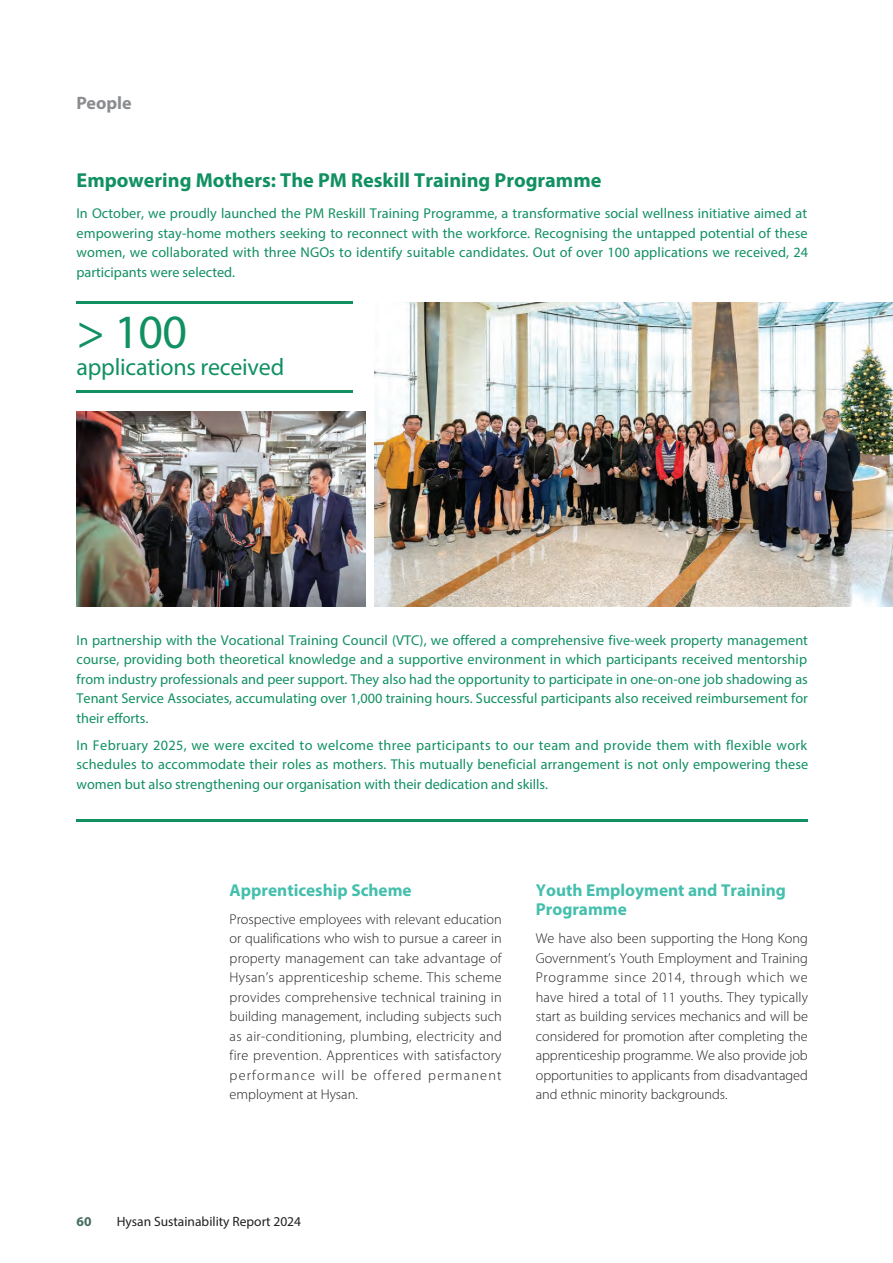
<style>
.page{position:relative;width:893px;height:1263px;background:#fff}
.page>*{position:absolute;margin:0;border:0;box-sizing:border-box;transform-origin:0 0}
._00_txt{font:48px "Myriad Pro";color:#119062}
._00_txt-2{font:24px "Myriad Pro";letter-spacing:-.01em;color:#119062}
._07_Sidebar_Title{font:700 20.25px "Myriad Pro";color:#119062}
.t1{font:700 18px "Myriad Pro";color:#8a8c8f}
._02_H2{font:700 17.25px/19.5px "Myriad Pro";color:#45bfad}
._00_txt-3{font:14.25px/19.5px "Myriad Pro";color:#119062;text-align:justify}
._00_txt-4{font:300 14.25px/19.5px "Myriad Pro";color:#231f20;text-align:justify}
.t2{font:13.5px "Myriad Pro";color:#231f20}
.t3{font:700 13.5px "Myriad Pro";color:#456c5e}
</style>
<div class="page">
<hr style="left:77px;top:820px;width:731px;height:2px;background:#119062">
<img style="left:77px;top:411px;width:289px;height:195px">
<img style="left:374px;top:302px;width:519px;height:304px">
<hr style="left:77px;top:301px;width:276px;height:3px;background:#119062">
<hr style="left:77px;top:390px;width:276px;height:3px;background:#119062">
<p class="t1" style="left:77px;top:91px;width:57px">People</p>
<p class="_07_Sidebar_Title" style="left:77px;top:167px;width:526px">Empowering Mothers: The PM Reskill Training Programme</p>
<p class="_00_txt-3" style="left:77px;top:203px;width:733px">In October, we proudly launched the PM Reskill Training Programme, a transformative social wellness initiative aimed at empowering stay-home mothers seeking to reconnect with the workforce. Recognising the untapped potential of these women, we collaborated with three NGOs to identify suitable candidates. Out of over 100 applications we received, 24 participants were selected.</p>
<p class="_00_txt" style="left:77px;top:302px;width:112px">&gt; 100</p>
<p class="_00_txt-2" style="left:77px;top:352px;width:209px">applications received</p>
<p class="_00_txt-3" style="left:77px;top:630px;width:733px">In partnership with the Vocational Training Council (VTC), we offered a comprehensive five-week property management course, providing both theoretical knowledge and a supportive environment in which participants received mentorship from industry professionals and peer support. They also had the opportunity to participate in one-on-one job shadowing as Tenant Service Associates, accumulating over 1,000 training hours. Successful participants also received reimbursement for their efforts.</p>
<p class="_00_txt-3" style="left:77px;top:735px;width:733px">In February 2025, we were excited to welcome three participants to our team and provide them with flexible work schedules to accommodate their roles as mothers. This mutually beneficial arrangement is not only empowering these women but also strengthening our organisation with their dedication and skills.</p>
<p class="_02_H2" style="left:230px;top:880px;width:184px">Apprenticeship Scheme</p>
<p class="_00_txt-4" style="left:230px;top:909px;width:274px">Prospective employees with relevant education or qualifications who wish to pursue a career in property management can take advantage of Hysan’s apprenticeship scheme. This scheme provides comprehensive technical training in building management, including subjects such as air-conditioning, plumbing, electricity and fire prevention. Apprentices with satisfactory performance will be offered permanent employment at Hysan.</p>
<p class="_02_H2" style="left:536px;top:880px;width:252px">Youth Employment and Training<br>Programme</p>
<p class="_00_txt-4" style="left:536px;top:929px;width:274px">We have also been supporting the Hong Kong Government’s Youth Employment and Training Programme since 2014, through which we have hired a total of 11 youths. They typically start as building services mechanics and will be considered for promotion after completing the apprenticeship programme. We also provide job opportunities to applicants from disadvantaged and ethnic minority backgrounds.</p>
<p class="t3" style="left:77px;top:1213px;width:16px">60</p>
<p class="t2" style="left:117px;top:1213px;width:186px">Hysan Sustainability Report 2024</p>
</div>
